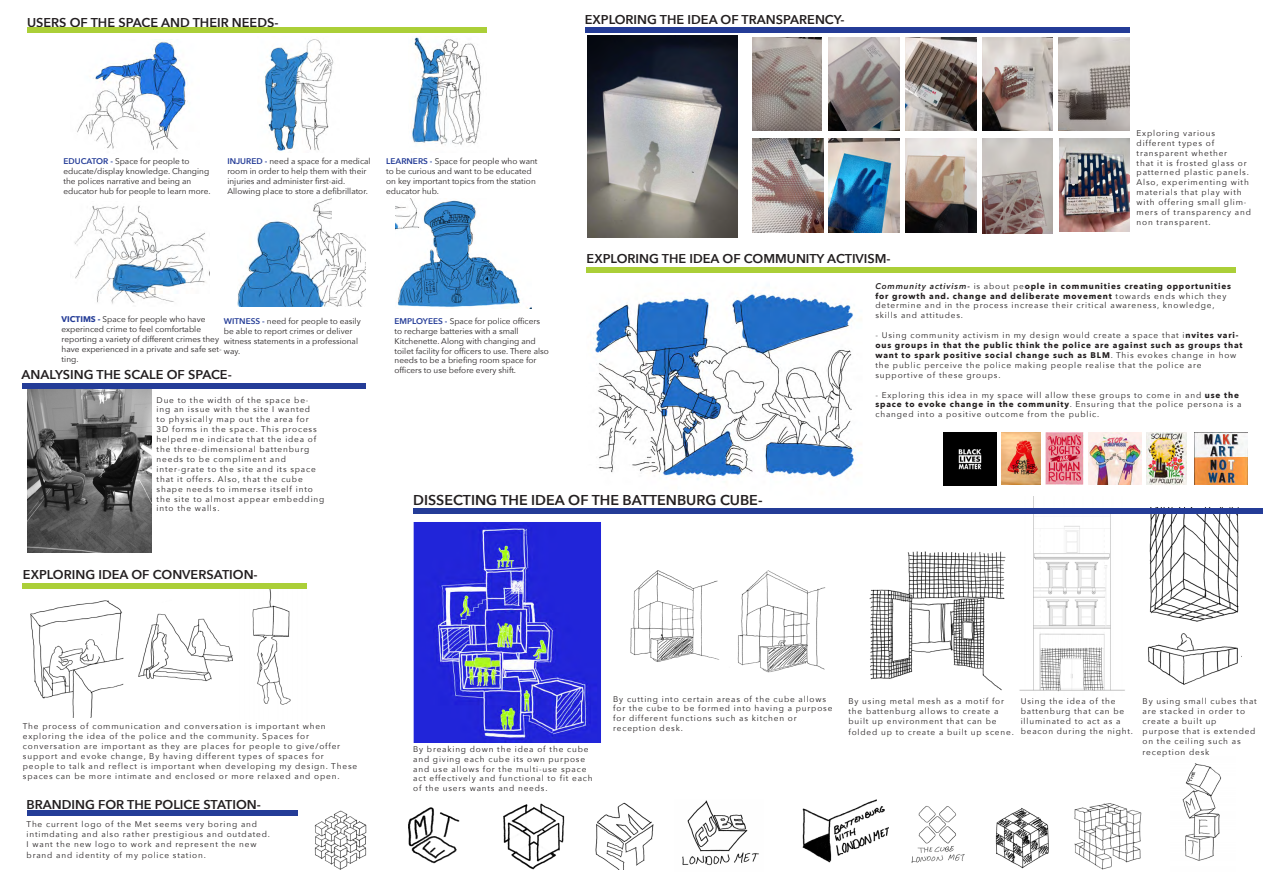
<style>
.page{position:relative;width:1263px;height:893px;background:#fff}
.page>*{position:absolute;margin:0;border:0;box-sizing:border-box;transform-origin:0 0}
.t1{font:600 14.25px "Avenir Next";color:#231f20}
.t2{font:600 12.75px "Avenir Next";color:#231f20}
.t3{font:8.25px/9.9px "Avenir Next";letter-spacing:.1em;color:#231f20}
.t4{font:8.25px/9.9px "Avenir Next";color:#231f20}
.t5{font:700 8.25px/9.9px "Avenir Next";letter-spacing:.1em;color:#231f20}
.s1{font-weight:600;color:#243c97}
.s2{font-weight:600;font-style:italic}
.s3{font-weight:400}
.s4{font-weight:700}
.s5{font-weight:700;color:#243c97}
</style>
<div class="page">
<img style="left:77px;top:41px;width:111px;height:109px">
<img style="left:74px;top:205px;width:131px;height:99px">
<img style="left:264px;top:39px;width:70px;height:112px">
<img style="left:238px;top:198px;width:127px;height:109px">
<img style="left:752px;top:38px;width:70px;height:92px">
<img style="left:752px;top:138px;width:71px;height:95px">
<img style="left:828px;top:38px;width:71px;height:92px">
<img style="left:828px;top:138px;width:71px;height:95px">
<img style="left:905px;top:38px;width:71px;height:92px">
<img style="left:905px;top:138px;width:71px;height:95px">
<img style="left:983px;top:38px;width:69px;height:92px">
<img style="left:983px;top:139px;width:69px;height:94px">
<img style="left:1058px;top:38px;width:71px;height:92px">
<img style="left:1059px;top:138px;width:70px;height:94px">
<img style="left:395px;top:199px;width:136px;height:110px">
<div style="left:332px;top:195px;width:46px;height:37px;background:#fff"></div>
<img style="left:411px;top:37px;width:70px;height:108px">
<img style="left:593px;top:293px;width:263px;height:187px">
<img style="left:28px;top:389px;width:123px;height:164px">
<img style="left:587px;top:36px;width:150px;height:201px">
<div style="left:22px;top:383px;width:343px;height:6px;background:#243c97"></div>
<img style="left:630px;top:570px;width:196px;height:103px">
<img style="left:1148px;top:514px;width:91px;height:171px">
<img style="left:869px;top:551px;width:137px;height:151px">
<img style="left:1019px;top:496px;width:106px;height:196px">
<img style="left:30px;top:600px;width:203px;height:118px">
<img style="left:239px;top:583px;width:68px;height:122px">
<img style="left:314px;top:810px;width:53px;height:60px">
<img style="left:408px;top:807px;width:52px;height:57px">
<img style="left:503px;top:803px;width:62px;height:67px">
<img style="left:595px;top:802px;width:59px;height:68px">
<img style="left:682px;top:800px;width:77px;height:66px">
<img style="left:802px;top:799px;width:87px;height:64px">
<img style="left:911px;top:806px;width:54px;height:57px">
<img style="left:995px;top:808px;width:54px;height:61px">
<img style="left:1074px;top:803px;width:68px;height:67px">
<img style="left:1182px;top:763px;width:39px;height:98px">
<div style="left:27px;top:27px;width:460px;height:6px;background:#abcf38"></div>
<div style="left:585px;top:27px;width:544px;height:6px;background:#243c97"></div>
<div style="left:587px;top:267px;width:649px;height:6px;background:#abcf38"></div>
<img style="left:944px;top:432px;width:52px;height:53px">
<img style="left:1001px;top:432px;width:40px;height:53px">
<img style="left:1046px;top:432px;width:37px;height:53px">
<img style="left:1088px;top:432px;width:53px;height:53px">
<img style="left:1146px;top:433px;width:41px;height:52px">
<img style="left:1194px;top:433px;width:53px;height:52px">
<div style="left:22px;top:584px;width:285px;height:5px;background:#abcf38"></div>
<img style="left:415px;top:523px;width:185px;height:219px">
<div style="left:413px;top:521px;width:189px;height:223px;border:1px solid #fff"></div>
<div style="left:27px;top:810px;width:270px;height:6px;background:#243c97"></div>
<div style="left:413px;top:508px;width:850px;height:6px;background:#243c97"></div>
<p class="t2" style="left:27px;top:12px;width:253px">USERS OF THE SPACE AND THEIR NEEDS-</p>
<p class="t2" style="left:585px;top:8px;width:261px">EXPLORING THE IDEA OF TRANSPARENCY-</p>
<p class="t4" style="left:63px;top:156px;width:128px"><span class="s1">EDUCATOR -</span> Space for people to</p>
<p class="t4" style="left:63px;top:166px;width:147px">educate/display knowledge. Changing</p>
<p class="t4" style="left:63px;top:176px;width:129px">the polices narrative and being an</p>
<p class="t4" style="left:63px;top:185px;width:149px">educator hub for people to learn more.</p>
<p class="t4" style="left:227px;top:156px;width:145px"><span class="s1">INJURED -</span> need a space for a medical room in order to help them with their injuries and administer first-aid.</p>
<p class="t4" style="left:227px;top:185px;width:142px">Allowing place to store a defibrillator.</p>
<p class="t4" style="left:386px;top:156px;width:153px"><span class="s1">LEARNERS -</span> Space for people who want to be curious and want to be educated on key important topics from the station educator hub.</p>
<p class="t3" style="left:1136px;top:128px;width:80px">Exploring various</p>
<p class="t3" style="left:1136px;top:138px;width:79px">different types of</p>
<p class="t3" style="left:1136px;top:147px;width:116px">transparent whether<br>that it is frosted glass or patterned plastic panels.<br>Also, experimenting with materials that play with with offering small glim&shy;mers of transparency and non transparent.</p>
<p class="t2" style="left:587px;top:247px;width:305px">EXPLORING THE IDEA OF COMMUNITY ACTIVISM-</p>
<p class="t5" style="left:875px;top:281px;width:357px"><span class="s2">Community activism-</span> <span class="s3">is about pe</span>ople in communities creating opportunities for growth and. change and deliberate movement <span class="s3">towards ends which they</span></p>
<p class="t3" style="left:875px;top:300px;width:341px">determine and in the process increase their critical awareness, knowledge,</p>
<p class="t3" style="left:875px;top:310px;width:89px">skills and attitudes.</p>
<p class="t3" style="left:875px;top:330px;width:369px">- Using community activism in my design would create a space that i<span class="s4">nvites vari&shy;ous groups in that the public think the police are against such as groups that want to spark positive social change such as BLM</span>. This evokes change in how the public perceive the police making people realise that the police are</p>
<p class="t3" style="left:875px;top:370px;width:127px">supportive of these groups.</p>
<p class="t3" style="left:875px;top:389px;width:368px">- Exploring this idea in my space will allow these groups to come in and <span class="s4">use the space to evoke change in the community</span>. Ensuring that the police persona is a changed into a positive outcome from the public.</p>
<p class="t4" style="left:62px;top:314px;width:145px"><span class="s5">VICTIMS -</span> Space for people who have</p>
<p class="t4" style="left:62px;top:324px;width:141px">experinced crime to feel comfortable</p>
<p class="t4" style="left:62px;top:334px;width:162px">reporting a variety of different crimes they have experienced in a private and safe set&shy;ting.</p>
<p class="t4" style="left:224px;top:316px;width:138px"><span class="s1">WITNESS -</span> need for people to easily be able to report crimes or deliver witness statements in a professional way.</p>
<p class="t4" style="left:395px;top:316px;width:147px"><span class="s1">EMPLOYEES -</span> Space for police officers to recharge batteries with a small</p>
<p class="t4" style="left:395px;top:335px;width:156px">Kitchenette. Along with changing and toilet facility for officers to use. There also</p>
<p class="t4" style="left:395px;top:355px;width:143px">needs to be a briefing room space for officers to use before every shift.</p>
<p class="t2" style="left:22px;top:364px;width:212px">ANALYSING THE SCALE OF SPACE-</p>
<p class="t3" style="left:157px;top:394px;width:162px">Due to the width of the space be&shy;ing an issue with the site I wanted to physically map out the area for<br>3D forms in the space. This process helped me indicate that the idea of the three-dimensional battenburg needs to be compliment and</p>
<p class="t3" style="left:157px;top:464px;width:169px">inter-grate to the site and its space that it offers. Also, that the cube shape needs to immerse itself into the site to almost appear embedding into the walls.</p>
<p class="t1" style="left:413px;top:488px;width:351px">DISSECTING THE IDEA OF THE BATTENBURG CUBE-</p>
<p class="t2" style="left:23px;top:563px;width:236px">EXPLORING IDEA OF CONVERSATION-</p>
<p class="t3" style="left:23px;top:721px;width:336px">The process of communication and conversation is important when exploring the idea of the police and the community. Spaces for conversation are important as they are places for people to give/offer support and evoke change, By having different types of spaces for<br>people to talk and reflect is important when developing my design. These spaces can be more intimate and enclosed or more relaxed and open.</p>
<p class="t2" style="left:27px;top:794px;width:236px">BRANDING FOR THE POLICE STATION-</p>
<p class="t3" style="left:27px;top:819px;width:245px">The current logo of the Met seems very boring and intimdating and also rather prestigious and outdated.<br>I want the new logo to work and represent the new</p>
<p class="t3" style="left:27px;top:849px;width:181px">brand and identity of my police station.</p>
<p class="t3" style="left:413px;top:744px;width:181px">By breaking down the idea of the cube and giving each cube its own purpose and use allows for the multi-use space act effectively and functional to fit each of the users wants and needs.</p>
<p class="t3" style="left:613px;top:693px;width:221px">By cutting into certain areas of the cube allows for the cube to be formed into having a purpose for different functions such as kitchen or</p>
<p class="t3" style="left:613px;top:723px;width:71px">reception desk.</p>
<p class="t3" style="left:848px;top:696px;width:157px">By using metal mesh as a motif for the battenburg allows to create a built up environment that can be</p>
<p class="t3" style="left:848px;top:727px;width:167px">folded up to create a built up scene.</p>
<p class="t3" style="left:1021px;top:696px;width:96px">Using the idea of the</p>
<p class="t3" style="left:1021px;top:706px;width:114px">battenburg that can be illuminated to act as a beacon during the night.</p>
<p class="t3" style="left:1142px;top:696px;width:116px">By using small cubes that are stacked in order to create a built up</p>
<p class="t3" style="left:1142px;top:726px;width:114px">purpose that is extended</p>
<p class="t3" style="left:1142px;top:735px;width:100px;line-height:10.8px">on the ceiling such as reception desk</p>
</div>
